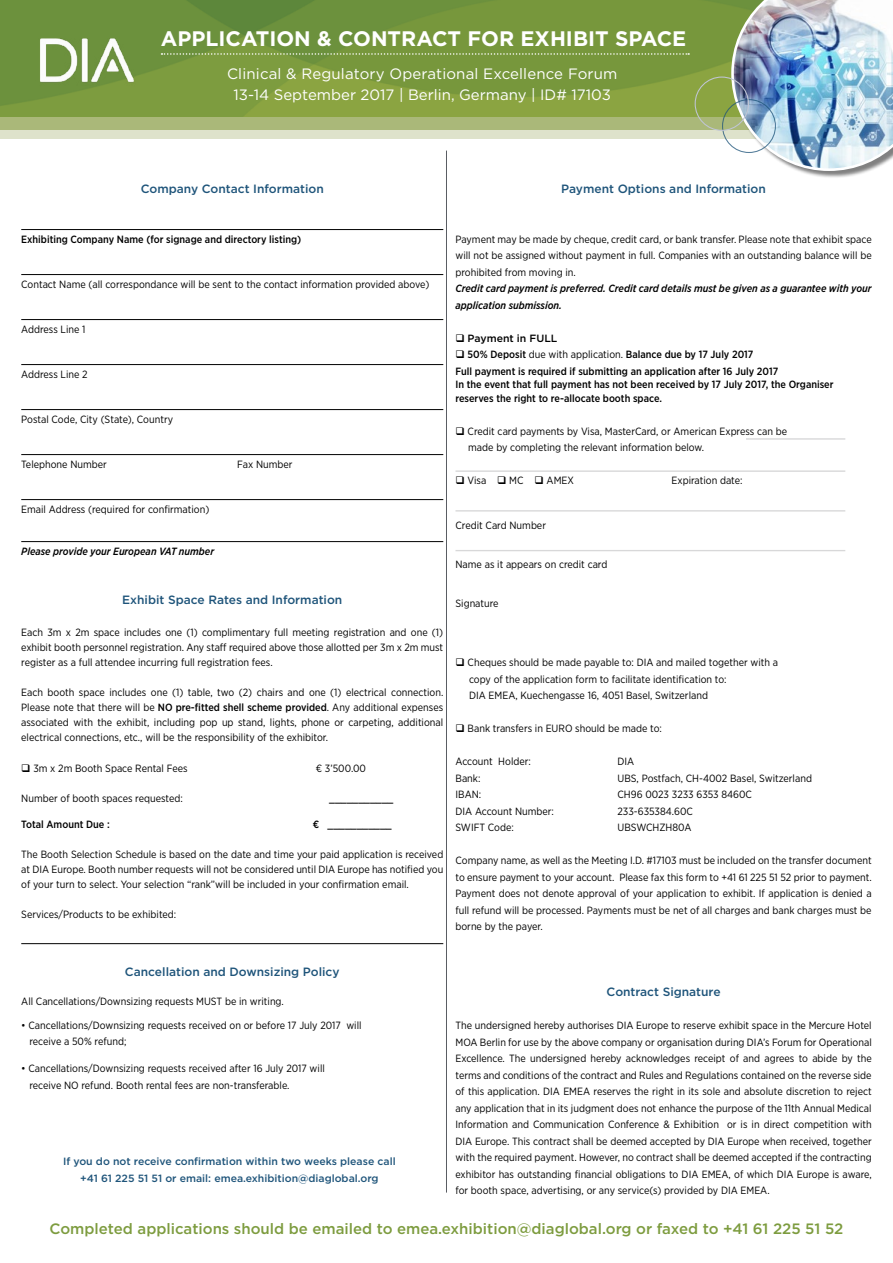
<style>
.page{position:relative;width:893px;height:1263px;background:#fff}
.page>*{position:absolute;margin:0;border:0;box-sizing:border-box;transform-origin:0 0}
.t1{font:700 21px "Gotham";color:#fff}
.t2{font:500 15px "Gotham";color:#7d9c3f}
.t3{font:15px/21px "Gotham";color:#fff;text-align:center}
.t4{font:500 12px "Gotham";color:#1e547a}
.t5{font:10.5px/16.5px "Gotham Narrow";color:#000;text-align:justify}
.t6{font:500 10.5px/16.5px "Gotham Narrow";color:#000}
.t7{font:italic 500 10.5px/16.5px "Gotham Narrow";color:#000}
.t8{font:500 10.5px/16.5px "Gotham";color:#1e547a;text-align:center}
.t9{font:500 10.5px "Gotham";color:#000}
.s1{font-weight:500}
.s2{font-weight:400}
</style>
<div class="page">
<hr style="left:21px;top:229px;width:422px;height:1px;background:#000">
<hr style="left:21px;top:274px;width:422px;height:1px;background:#000">
<hr style="left:21px;top:319px;width:422px;height:1px;background:#000">
<hr style="left:21px;top:364px;width:422px;height:1px;background:#000">
<hr style="left:21px;top:409px;width:422px;height:1px;background:#000">
<hr style="left:21px;top:454px;width:422px;height:1px;background:#000">
<hr style="left:21px;top:499px;width:422px;height:1px;background:#000">
<hr style="left:21px;top:541px;width:422px;height:1px;background:#000">
<hr style="left:21px;top:943px;width:422px;height:1px;background:#000">
<hr style="left:446px;top:151px;width:1px;height:1041px;background:#5a5d63">
<svg style="left:0;top:0;width:731px;height:118px;background:#78983e"></svg>
<div style="left:0;top:118px;width:893px;height:17px;background:#aab879"></div>
<div style="left:0;top:130px;width:893px;height:9px;background:#dee2cb"></div>
<svg style="left:161px;top:53px;width:528px;height:2px"></svg>
<img style="left:29px;top:21px;width:114px;height:80px">
<hr style="left:746px;top:438px;width:99px;height:2px;background:#515156">
<hr style="left:455px;top:470px;width:390px;height:2px;background:#515156">
<hr style="left:455px;top:550px;width:390px;height:1px;background:#515156">
<hr style="left:455px;top:510px;width:390px;height:2px;background:#515156">
<div style="left:732px;top:0;width:161px;height:178px;background:#000;opacity:.5"></div>
<img style="left:731px;top:0;width:162px;height:171px">
<div style="left:722px;top:99px;width:54px;height:54px;border:1px solid #1e547a;border-radius:50%"></div>
<div style="left:695px;top:77px;width:54px;height:54px;border:1px solid #c0c5d4;border-radius:50%"></div>
<h1 class="t1" style="left:161px;top:25px;width:527px">APPLICATION &amp; CONTRACT FOR EXHIBIT SPACE</h1>
<h2 class="t3" style="left:227px;top:63px;width:392px">Clinical &amp; Regulatory Operational Excellence Forum<br>13-14 September 2017 | Berlin, Germany | ID# 17103</h2>
<p class="t4" style="left:141px;top:181px;width:185px">Company Contact Information</p>
<p class="t6" style="left:21px;top:231px;width:282px">Exhibiting Company Name (for signage and directory listing)</p>
<p class="t5" style="left:21px;top:276px;width:410px">Contact Name (all correspondance will be sent to the contact information provided above)</p>
<p class="t5" style="left:21px;top:321px;width:66px">Address Line 1</p>
<p class="t5" style="left:21px;top:366px;width:68px">Address Line 2</p>
<p class="t5" style="left:21px;top:411px;width:153px">Postal Code, City (State), Country</p>
<p class="t5" style="left:21px;top:456px;width:87px">Telephone Number</p>
<p class="t5" style="left:237px;top:456px;width:57px">Fax Number</p>
<p class="t5" style="left:21px;top:501px;width:190px">Email Address (required for confirmation)</p>
<p class="t7" style="left:21px;top:543px;width:194px">Please provide your European VAT number</p>
<p class="t4" style="left:122px;top:592px;width:222px">Exhibit Space Rates and Information</p>
<p class="t5" style="left:21px;top:624px;width:423px;line-height:15px">Each 3m x 2m space includes one (1) complimentary full meeting registration and one (1) exhibit booth personnel registration. Any staff required above those allotted per 3m x 2m must register as a full attendee incurring full registration fees.</p>
<p class="t5" style="left:21px;top:684px;width:424px;line-height:15px">Each booth space includes one (1) table, two (2) chairs and one (1) electrical connection.<br>Please note that there will be <span class="s1">NO pre-fitted shell scheme provided</span>. Any additional expenses associated with the exhibit, including pop up stand, lights, phone or carpeting, additional electrical connections, etc., will be the responsibility of the exhibitor.</p>
<p class="t5" style="left:21px;top:760px;width:168px">❑ 3m x 2m Booth Space Rental Fees</p>
<p class="t5" style="left:316px;top:760px;width:52px">€ 3’500.00</p>
<p class="t5" style="left:21px;top:790px;width:163px">Number of booth spaces requested:</p>
<p class="t6" style="left:329px;top:790px;width:66px">___________</p>
<p class="t6" style="left:21px;top:816px;width:90px">Total Amount Due :</p>
<p class="t6" style="left:313px;top:816px;width:80px">€ ___________</p>
<p class="t5" style="left:21px;top:846px;width:424px;line-height:15px">The Booth Selection Schedule is based on the date and time your paid application is received at DIA Europe. Booth number requests will not be considered until DIA Europe has notified you of your turn to select. Your selection “rank”will be included in your confirmation email.</p>
<p class="t5" style="left:21px;top:906px;width:157px">Services/Products to be exhibited:</p>
<p class="t4" style="left:561px;top:181px;width:206px">Payment Options and Information</p>
<p class="t5" style="left:455px;top:231px;width:418px">Payment may be made by cheque, credit card, or bank transfer. Please note that exhibit space will not be assigned without payment in full. Companies with an outstanding balance will be prohibited from moving in.</p>
<p class="t7" style="left:455px;top:280px;width:418px">Credit card payment is preferred. Credit card details must be given as a guarantee with your application submission.</p>
<p class="t9" style="left:455px;top:331px;width:103px">❑ Payment in FULL</p>
<p class="t6" style="left:455px;top:346px;width:324px">❑ 50% Deposit <span class="s2">due with application.</span> Balance due by 17 July 2017<br>Full payment is required if submitting an application after 16 July 2017</p>
<p class="t6" style="left:455px;top:378px;width:380px;line-height:13.5px">In the event that full payment has not been received by 17 July 2017, the Organiser reserves the right to re-allocate booth space.</p>
<p class="t5" style="left:468px;top:422px;width:320px;text-indent:-13px">❑ Credit card payments by Visa, MasterCard, or American Express can be made by completing the relevant information below.</p>
<p class="t5" style="left:455px;top:472px;width:120px">❑ Visa ❑ MC ❑ AMEX</p>
<p class="t5" style="left:671px;top:472px;width:73px">Expiration date:</p>
<p class="t5" style="left:455px;top:517px;width:92px">Credit Card Number</p>
<p class="t5" style="left:455px;top:556px;width:153px">Name as it appears on credit card</p>
<p class="t5" style="left:455px;top:595px;width:45px">Signature</p>
<p class="t5" style="left:469px;top:654px;width:311px;text-align:left;text-indent:-14px">❑ Cheques should be made payable to: DIA and mailed together with a copy of the application form to facilitate identification to:<br>DIA EMEA, Kuechengasse 16, 4051 Basel, Switzerland</p>
<p class="t5" style="left:455px;top:720px;width:208px">❑ Bank transfers in EURO should be made to:</p>
<p class="t5" style="left:455px;top:753px;width:77px">Account Holder:</p>
<p class="t5" style="left:617px;top:753px;width:18px">DIA</p>
<p class="t5" style="left:455px;top:769px;width:27px">Bank:</p>
<p class="t5" style="left:617px;top:769px;width:196px">UBS, Postfach, CH-4002 Basel, Switzerland</p>
<p class="t5" style="left:455px;top:786px;width:27px">IBAN:</p>
<p class="t5" style="left:617px;top:786px;width:136px">CH96 0023 3233 6353 8460C</p>
<p class="t5" style="left:455px;top:802px;width:100px">DIA Account Number:</p>
<p class="t5" style="left:617px;top:802px;width:77px">233-635384.60C</p>
<p class="t5" style="left:455px;top:819px;width:60px">SWIFT Code:</p>
<p class="t5" style="left:617px;top:819px;width:76px">UBSWCHZH80A</p>
<p class="t5" style="left:455px;top:852px;width:418px">Company name, as well as the Meeting I.D. #17103 must be included on the transfer document to ensure payment to your account. Please fax this form to +41 61 225 51 52 prior to payment.<br>Payment does not denote approval of your application to exhibit. If application is denied a full refund will be processed. Payments must be net of all charges and bank charges must be borne by the payer.</p>
<p class="t4" style="left:125px;top:964px;width:216px">Cancellation and Downsizing Policy</p>
<p class="t5" style="left:21px;top:993px;width:264px">All Cancellations/Downsizing requests MUST be in writing.</p>
<p class="t5" style="left:29px;top:1017px;width:334px;text-indent:-8px">• Cancellations/Downsizing requests received on or before 17 July 2017 will receive a 50% refund;</p>
<p class="t5" style="left:29px;top:1060px;width:297px;text-indent:-8px">• Cancellations/Downsizing requests received after 16 July 2017 will receive NO refund. Booth rental fees are non-transferable.</p>
<p class="t4" style="left:607px;top:984px;width:116px">Contract Signature</p>
<p class="t5" style="left:455px;top:1017px;width:418px">The undersigned hereby authorises DIA Europe to reserve exhibit space in the Mercure Hotel MOA Berlin for use by the above company or organisation during DIA’s Forum for Operational Excellence. The undersigned hereby acknowledges receipt of and agrees to abide by the terms and conditions of the contract and Rules and Regulations contained on the reverse side of this application. DIA EMEA reserves the right in its sole and absolute discretion to reject any application that in its judgment does not enhance the purpose of the 11th Annual Medical Information and Communication Conference &amp; Exhibition or is in direct competition with DIA Europe. This contract shall be deemed accepted by DIA Europe when received, together with the required payment. However, no contract shall be deemed accepted if the contracting exhibitor has outstanding financial obligations to DIA EMEA, of which DIA Europe is aware, for booth space, advertising, or any service(s) provided by DIA EMEA.</p>
<p class="t8" style="left:63px;top:1153px;width:334px">If you do not receive confirmation within two weeks please call +41 61 225 51 51 or email: emea.exhibition@diaglobal.org</p>
<h2 class="t2" style="left:50px;top:1218px;width:795px">Completed applications should be emailed to emea.exhibition@diaglobal.org or faxed to +41 61 225 51 52</h2>
</div>
